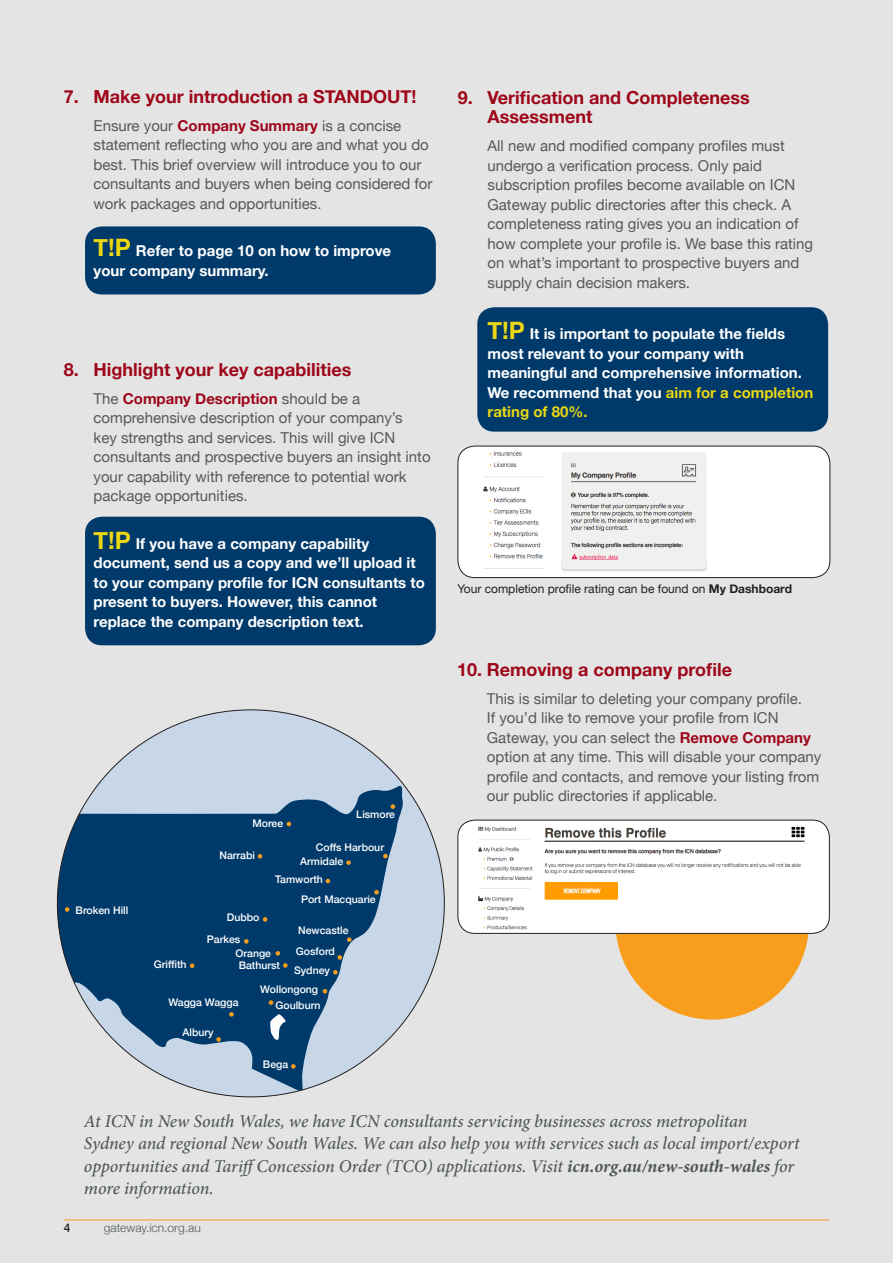
<style>
.page{position:relative;width:893px;height:1263px;background:#e5e4e5}
.page>*{position:absolute;margin:0;border:0;box-sizing:border-box;transform-origin:0 0}
.t1{font:italic 500 18px/22.5px "Minion Pro";letter-spacing:-.005em;color:#4e5758}
.t2{font:700 18px/19.5px "Helvetica Neue";color:#9d0719}
.t3{font:15px/19.5px "Helvetica Neue";color:#57585a}
.t4{font:700 15px/19.5px "Helvetica Neue";color:#fff}
.t5{font:12px "Helvetica Neue";color:#231f20}
.t6{font:300 12px "Helvetica Neue";color:#4e5758}
.t7{font:500 12px "Helvetica Neue";color:#231f20}
.t8{font:500 10.5px "Helvetica Neue";color:#fff}
.s1{font-weight:700;color:#9d0719}
.s2{font-size:24px;color:#ecd713}
.s3{color:#ecd713}
.s4{font-weight:700}
</style>
<div class="page">
<hr style="left:64px;top:1219px;width:765px;height:1px;background:#f89c1c">
<div style="left:85px;top:517px;width:351px;height:128px;background:#003a6a;border-radius:17px"></div>
<div style="left:85px;top:226px;width:351px;height:68px;background:#003a6a;border-radius:17px"></div>
<div style="left:477px;top:307px;width:351px;height:125px;background:#003a6a;border-radius:17px"></div>
<div style="left:615px;top:826px;width:194px;height:193px;background:#f89e1c;border-radius:50%"></div>
<img style="left:458px;top:820px;width:371px;height:113px">
<div style="left:457px;top:820px;width:373px;height:114px;border:1px solid #231f20;border-radius:17px"></div>
<img style="left:458px;top:446px;width:372px;height:132px">
<div style="left:457px;top:446px;width:373px;height:132px;border:1px solid #231f20;border-radius:17px"></div>
<div style="left:57px;top:710px;width:387px;height:387px;background:#c8d7e8;border-radius:50%"></div>
<svg style="left:57px;top:783px;width:347px;height:309px;fill:#003a6a"></svg>
<svg style="left:216px;top:1037px;width:5px;height:5px"></svg>
<svg style="left:229px;top:1012px;width:5px;height:5px"></svg>
<svg style="left:263px;top:917px;width:4px;height:5px"></svg>
<svg style="left:276px;top:951px;width:4px;height:4px"></svg>
<svg style="left:283px;top:963px;width:5px;height:5px"></svg>
<svg style="left:65px;top:907px;width:4px;height:5px"></svg>
<svg style="left:323px;top:989px;width:4px;height:4px"></svg>
<svg style="left:269px;top:1000px;width:4px;height:5px"></svg>
<svg style="left:333px;top:970px;width:5px;height:4px"></svg>
<svg style="left:337px;top:955px;width:5px;height:5px"></svg>
<svg style="left:347px;top:937px;width:5px;height:5px"></svg>
<svg style="left:326px;top:879px;width:4px;height:4px"></svg>
<svg style="left:244px;top:939px;width:5px;height:5px"></svg>
<svg style="left:190px;top:963px;width:4px;height:5px"></svg>
<svg style="left:291px;top:1064px;width:5px;height:5px"></svg>
<svg style="left:287px;top:822px;width:4px;height:4px"></svg>
<svg style="left:374px;top:890px;width:5px;height:4px"></svg>
<svg style="left:346px;top:860px;width:5px;height:5px"></svg>
<svg style="left:383px;top:854px;width:5px;height:4px"></svg>
<svg style="left:391px;top:804px;width:4px;height:5px"></svg>
<svg style="left:270px;top:1014px;width:16px;height:27px"></svg>
<svg style="left:258px;top:854px;width:4px;height:4px"></svg>
<p class="t2" style="left:64px;top:87px;width:354px">7. Make your introduction a STANDOUT!</p>
<p class="t3" style="left:94px;top:116px;width:340px">Ensure your <span class="s1">Company Summary</span> is a concise statement reflecting who you are and what you do best. This brief overview will introduce you to our consultants and buyers when being considered for work packages and opportunities.</p>
<p class="t4" style="left:94px;top:241px;width:299px"><span class="s2">T!P</span> Refer to page 10 on how to improve your company summary.</p>
<p class="t2" style="left:64px;top:360px;width:289px">8. Highlight your key capabilities</p>
<p class="t3" style="left:94px;top:390px;width:339px">The <span class="s1">Company Description</span> should be a comprehensive description of your company’s<br>key strengths and services. This will give ICN consultants and prospective buyers an insight into your capability with reference to potential work package opportunities.</p>
<p class="t4" style="left:94px;top:534px;width:333px"><span class="s2">T!P</span> If you have a company capability document, send us a copy and we’ll upload it to your company profile for ICN consultants to present to buyers. However, this cannot replace the company description text.</p>
<p class="t8" style="left:253px;top:814px;width:32px">Moree</p>
<p class="t8" style="left:219px;top:847px;width:37px">Narrabi</p>
<p class="t8" style="left:356px;top:805px;width:40px">Lismore</p>
<p class="t8" style="left:316px;top:839px;width:70px">Coffs Harbour</p>
<p class="t8" style="left:300px;top:853px;width:44px">Armidale</p>
<p class="t8" style="left:76px;top:902px;width:54px">Broken Hill</p>
<p class="t8" style="left:154px;top:956px;width:34px">Griffith</p>
<p class="t8" style="left:275px;top:871px;width:49px">Tamworth</p>
<p class="t8" style="left:301px;top:890px;width:76px">Port Macquarie</p>
<p class="t8" style="left:298px;top:922px;width:52px">Newcastle</p>
<p class="t8" style="left:296px;top:943px;width:41px">Gosford</p>
<p class="t8" style="left:227px;top:909px;width:34px">Dubbo</p>
<p class="t8" style="left:207px;top:931px;width:35px">Parkes</p>
<p class="t8" style="left:236px;top:945px;width:37px">Orange</p>
<p class="t8" style="left:239px;top:957px;width:43px">Bathurst</p>
<p class="t8" style="left:260px;top:980px;width:59px">Wollongong</p>
<p class="t8" style="left:294px;top:962px;width:37px">Sydney</p>
<p class="t8" style="left:168px;top:994px;width:72px">Wagga Wagga</p>
<p class="t8" style="left:183px;top:1024px;width:33px">Albury</p>
<p class="t8" style="left:275px;top:997px;width:47px">Goulburn</p>
<p class="t8" style="left:263px;top:1055px;width:27px">Bega</p>
<p class="t2" style="left:488px;top:88px;width:264px;text-indent:-30px">9. Verification and Completeness<br>Assessment</p>
<p class="t3" style="left:487px;top:137px;width:327px">All new and modified company profiles must undergo a verification process. Only paid subscription profiles become available on ICN Gateway public directories after this check. A completeness rating gives you an indication of how complete your profile is. We base this rating on what’s important to prospective buyers and supply chain decision makers.</p>
<p class="t4" style="left:488px;top:325px;width:327px"><span class="s2">T!P</span> It is important to populate the fields most relevant to your company with meaningful and comprehensive information.<br>We recommend that you <span class="s3">aim for a completion rating of 80%.</span></p>
<p class="t5" style="left:457px;top:580px;width:336px">Your completion profile rating can be found on <span class="s4">My Dashboard</span></p>
<p class="t2" style="left:457px;top:660px;width:277px">10. Removing a company profile</p>
<p class="t3" style="left:487px;top:690px;width:336px">This is similar to deleting your company profile.<br>If you’d like to remove your profile from ICN Gateway, you can select the <span class="s1">Remove Company </span>option at any time. This will disable your company profile and contacts, and remove your listing from our public directories if applicable.</p>
<p class="t1" style="left:84px;top:1109px;width:717px">At ICN in New South Wales, we have ICN consultants servicing businesses across metropolitan Sydney and regional New South Wales. We can also help you with services such as local import/export opportunities and TariffConcession Order (TCO) applications. Visit <span class="s4">icn.org.au/new-south-wales</span> for more information.</p>
<p class="t7" style="left:64px;top:1218px;width:8px">4</p>
<p class="t6" style="left:104px;top:1218px;width:98px">gateway.icn.org.au</p>
</div>
